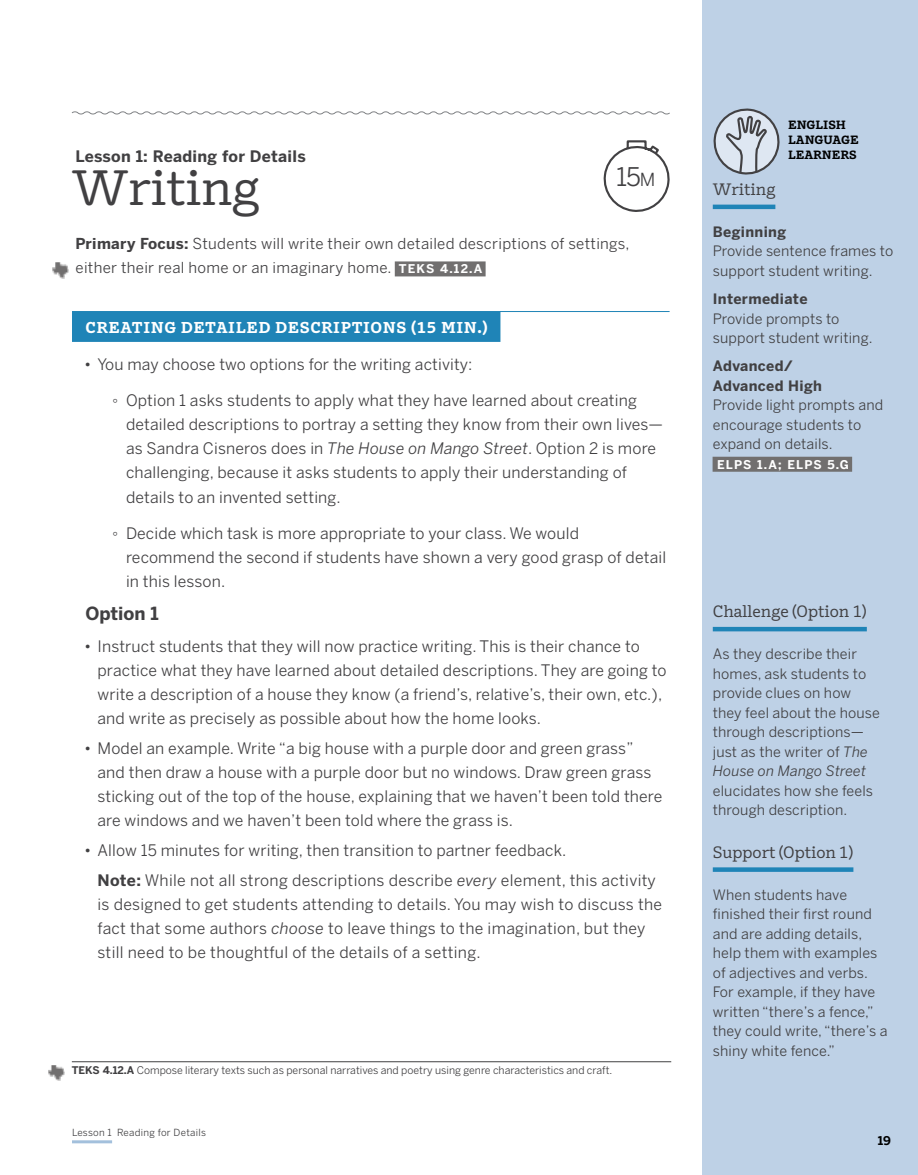
<style>
.page{position:relative;width:918px;height:1175px;background:#fff}
.page>*{position:absolute;margin:0;border:0;box-sizing:border-box;transform-origin:0 0}
.t1{font:49.5px "Amplify";color:#414042}
.t2{font:25.5px "Benton Sans";color:#414042}
.t3{font:700 18px "Benton Sans";color:#414042}
.t4{font:16.5px "Amplify";color:#414042}
.t5{font:15.75px/24px "Benton Sans";letter-spacing:.01em;color:#414042}
.t6{font:700 15.75px "Amplify";letter-spacing:.04em;color:#fff}
.t7{font:700 15.75px "Benton Sans";letter-spacing:.02em;color:#414042}
.t8{font:15px/24px "Benton Sans";letter-spacing:.02em;color:#414042}
.t9{font:14.25px/19.5px "Benton Sans";letter-spacing:.01em;color:#414042}
.t10{font:700 14.25px/19.5px "Benton Sans";letter-spacing:.025em;color:#414042}
.t11{font:700 12px "Benton Sans";letter-spacing:.1em;color:#fff}
.t12{font:700 12px/15px "Amplify";color:#000}
.t13{font:700 12px "Benton Sans";color:#000}
.t14{font:10.5px "Benton Sans";color:#414042}
.t15{font:9.75px "Benton Sans";letter-spacing:.03em;color:#414042}
.s1{font-weight:700}
.s2{font-weight:500;font-size:13.5px}
.s3{font-size:17.85px}
.s4{font-family:"Arial"}
.s5{font-style:italic}
</style>
<div class="page">
<div style="left:702px;top:0;width:216px;height:1174px;background:#bed1e6"></div>
<hr style="left:72px;top:1140px;width:40px;height:3px;background:#a3c0dc">
<svg style="left:71px;top:111px;width:599px;height:4px"></svg>
<hr style="left:72px;top:311px;width:598px;height:1px;background:#1f84b7">
<div style="left:72px;top:312px;width:428px;height:30px;background:#1f84b7"></div>
<svg style="left:603px;top:140px;width:67px;height:72px"></svg>
<hr style="left:713px;top:205px;width:62px;height:4px;background:#1f84b7">
<svg style="left:714px;top:109px;width:66px;height:65px"></svg>
<div style="left:713px;top:457px;width:139px;height:15px;background:#716f6f"></div>
<hr style="left:713px;top:627px;width:154px;height:4px;background:#1f84b7">
<div style="left:713px;top:867px;width:140px;height:5px;background:#1f84b7"></div>
<div style="left:395px;top:261px;width:91px;height:15px;background:#716f6f"></div>
<img style="left:52px;top:262px;width:17px;height:16px">
<img style="left:49px;top:1065px;width:15px;height:15px">
<hr style="left:72px;top:1061px;width:599px;height:1px;background:#414042">
<p class="t7" style="left:76px;top:147px;width:232px">Lesson 1: Reading for Details</p>
<h1 class="t1" style="left:72px;top:158px;width:189px">Writing</h1>
<p class="t8" style="left:76px;top:232px;width:556px"><span class="s1">Primary Focus:</span> Students will write their own detailed descriptions of settings, either their real home or an imaginary home. <span class="s2">[W.4.3]</span></p>
<h2 class="t2" style="left:616px;top:162px;width:41px">15<span class="s3">m</span></h2>
<p class="t11" style="left:399px;top:262px;width:85px">TEKS 4.12.A</p>
<p class="t6" style="left:86px;top:317px;width:404px">CREATING DETAILED DESCRIPTIONS (15 MIN.)</p>
<p class="t5" style="left:84px;top:352px;width:390px">• You may choose two options for the writing activity:</p>
<p class="t5" style="left:126px;top:388px;width:539px;text-indent:-13px"><span class="s4">◦</span> Option 1 asks students to apply what they have learned about creating detailed descriptions to portray a setting they know from their own lives— as Sandra Cisneros does in <span class="s5">The House on Mango Street</span>. Option 2 is more challenging, because it asks students to apply their understanding of details to an invented setting.</p>
<p class="t5" style="left:126px;top:520px;width:542px;text-indent:-13px"><span class="s4">◦</span> Decide which task is more appropriate to your class. We would recommend the second if students have shown a very good grasp of detail in this lesson.</p>
<p class="t3" style="left:86px;top:603px;width:75px">Option 1</p>
<p class="t5" style="left:97px;top:633px;width:571px;text-indent:-13px">• Instruct students that they will now practice writing. This is their chance to practice what they have learned about detailed descriptions. They are going to write a description of a house they know (a friend’s, relative’s, their own, etc.), and write as precisely as possible about how the home looks.</p>
<p class="t5" style="left:97px;top:735px;width:567px;text-indent:-13px">• Model an example. Write “a big house with a purple door and green grass” and then draw a house with a purple door but no windows. Draw green grass sticking out of the top of the house, explaining that we haven’t been told there are windows and we haven’t been told where the grass is.</p>
<p class="t5" style="left:97px;top:834px;width:560px;line-height:30px;text-indent:-13px">• Allow 15 minutes for writing, then transition to partner feedback.<br><span class="s1">Note:</span> While not all strong descriptions describe <span class="s5">every</span> element, this activity</p>
<p class="t5" style="left:97px;top:892px;width:566px">is designed to get students attending to details. You may wish to discuss the fact that some authors <span class="s5">choose</span> to leave things to the imagination, but they still need to be thoughtful of the details of a setting.</p>
<p class="t14" style="left:72px;top:1064px;width:542px"><span class="s1">TEKS 4.12.A</span> Compose literary texts such as personal narratives and poetry using genre characteristics and craft.</p>
<p class="t15" style="left:72px;top:1126px;width:135px">Lesson 1 Reading for Details</p>
<p class="t12" style="left:788px;top:117px;width:72px">ENGLISH<br>LANGUAGE<br>LEARNERS</p>
<p class="t4" style="left:713px;top:179px;width:64px">Writing</p>
<p class="t10" style="left:713px;top:222px;width:75px">Beginning</p>
<p class="t9" style="left:713px;top:241px;width:182px">Provide sentence frames to support student writing.</p>
<p class="t10" style="left:713px;top:289px;width:96px">Intermediate</p>
<p class="t9" style="left:713px;top:308px;width:161px">Provide prompts to support student writing.</p>
<p class="t10" style="left:713px;top:356px;width:111px">Advanced/<br>Advanced High</p>
<p class="t9" style="left:713px;top:395px;width:172px">Provide light prompts and encourage students to expand on details.</p>
<p class="t11" style="left:717px;top:457px;width:133px">ELPS 1.A; ELPS 5.G</p>
<p class="t4" style="left:713px;top:601px;width:156px">Challenge (Option 1)</p>
<p class="t9" style="left:713px;top:644px;width:169px">As they describe their homes, ask students to provide clues on how they feel about the house through descriptions— just as the writer of <span class="s5">The<br>House on Mango Street</span></p>
<p class="t9" style="left:713px;top:780px;width:162px">elucidates how she feels through description.</p>
<p class="t4" style="left:713px;top:842px;width:142px">Support (Option 1)</p>
<p class="t9" style="left:713px;top:884px;width:176px">When students have finished their first round and are adding details, help them with examples of adjectives and verbs.<br>For example, if they have written “there’s a fence,” they could write, “there’s a shiny white fence.”</p>
<p class="t13" style="left:878px;top:1133px;width:15px">19</p>
</div>
